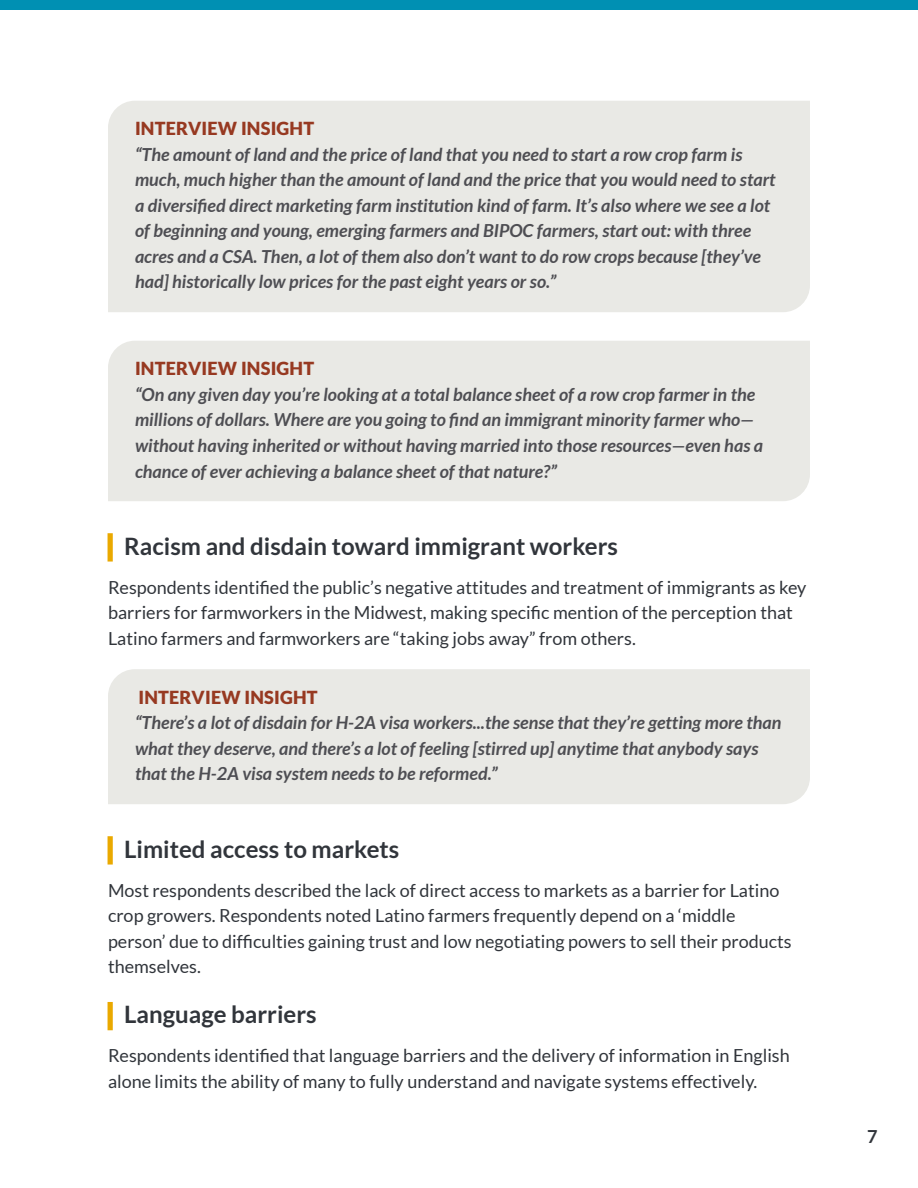
<style>
.page{position:relative;width:918px;height:1188px;background:#fff}
.page>*{position:absolute;margin:0;border:0;box-sizing:border-box;transform-origin:0 0}
.t1{font:700 24px "Lato";color:#31353b}
.t2{font:italic 700 18px/25.5px "Lato";color:#4e4e53}
.t3{font:18px/25.5px "Lato";color:#31353b}
.t4{font:900 18px "Lato";letter-spacing:.01em;color:#973921}
.t5{font:700 18px "Lato";color:#31353b}
</style>
<div class="page">
<div style="left:0;top:0;width:918px;height:9px;background:#0090b3"></div>
<div style="left:108px;top:101px;width:702px;height:25px;background:#e9e9e5"></div>
<div style="left:108px;top:126px;width:702px;height:186px;background:#e9e9e5"></div>
<div style="left:108px;top:341px;width:702px;height:25px;background:#e9e9e5"></div>
<div style="left:108px;top:366px;width:702px;height:135px;background:#e9e9e5"></div>
<div style="left:108px;top:533px;width:5px;height:29px;background:#eaa900"></div>
<div style="left:108px;top:669px;width:702px;height:26px;background:#e9e9e5"></div>
<div style="left:108px;top:695px;width:702px;height:109px;background:#e9e9e5"></div>
<div style="left:108px;top:836px;width:5px;height:29px;background:#eaa900"></div>
<div style="left:108px;top:1002px;width:5px;height:28px;background:#eaa900"></div>
<p class="t4" style="left:135px;top:118px;width:181px">INTERVIEW INSIGHT</p>
<p class="t2" style="left:135px;top:142px;width:642px">“The amount of land and the price of land that you need to start a row crop farm is much, much higher than the amount of land and the price that you would need to start a diversified direct marketing farm institution kind of farm. It’s also where we see a lot of beginning and young, emerging farmers and BIPOC farmers, start out: with three acres and a CSA. Then, a lot of them also don’t want to do row crops because [they’ve had] historically low prices for the past eight years or so.”</p>
<p class="t4" style="left:135px;top:358px;width:181px">INTERVIEW INSIGHT</p>
<p class="t2" style="left:135px;top:382px;width:630px">“On any given day you’re looking at a total balance sheet of a row crop farmer in the millions of dollars. Where are you going to find an immigrant minority farmer who— without having inherited or without having married into those resources—even has a chance of ever achieving a balance sheet of that nature?”</p>
<h1 class="t1" style="left:124px;top:532px;width:495px">Racism and disdain toward immigrant workers</h1>
<p class="t3" style="left:108px;top:574px;width:700px">Respondents identified the public’s negative attitudes and treatment of immigrants as key barriers for farmworkers in the Midwest, making specific mention of the perception that<br>Latino farmers and farmworkers are “taking jobs away” from others.</p>
<p class="t4" style="left:138px;top:687px;width:181px">INTERVIEW INSIGHT</p>
<p class="t2" style="left:135px;top:711px;width:648px">“There’s a lot of disdain for H-2A visa workers...the sense that they’re getting more than what they deserve, and there’s a lot of feeling [stirred up] anytime that anybody says that the H-2A visa system needs to be reformed.”</p>
<h1 class="t1" style="left:124px;top:835px;width:277px">Limited access to markets</h1>
<p class="t3" style="left:108px;top:877px;width:685px">Most respondents described the lack of direct access to markets as a barrier for Latino crop growers. Respondents noted Latino farmers frequently depend on a ‘middle person’ due to difficulties gaining trust and low negotiating powers to sell their products themselves.</p>
<h1 class="t1" style="left:124px;top:1001px;width:194px">Language barriers</h1>
<p class="t3" style="left:108px;top:1043px;width:683px">Respondents identified that language barriers and the delivery of information in English alone limits the ability of many to fully understand and navigate systems effectively.</p>
<p class="t5" style="left:867px;top:1127px;width:12px">7</p>
</div>
